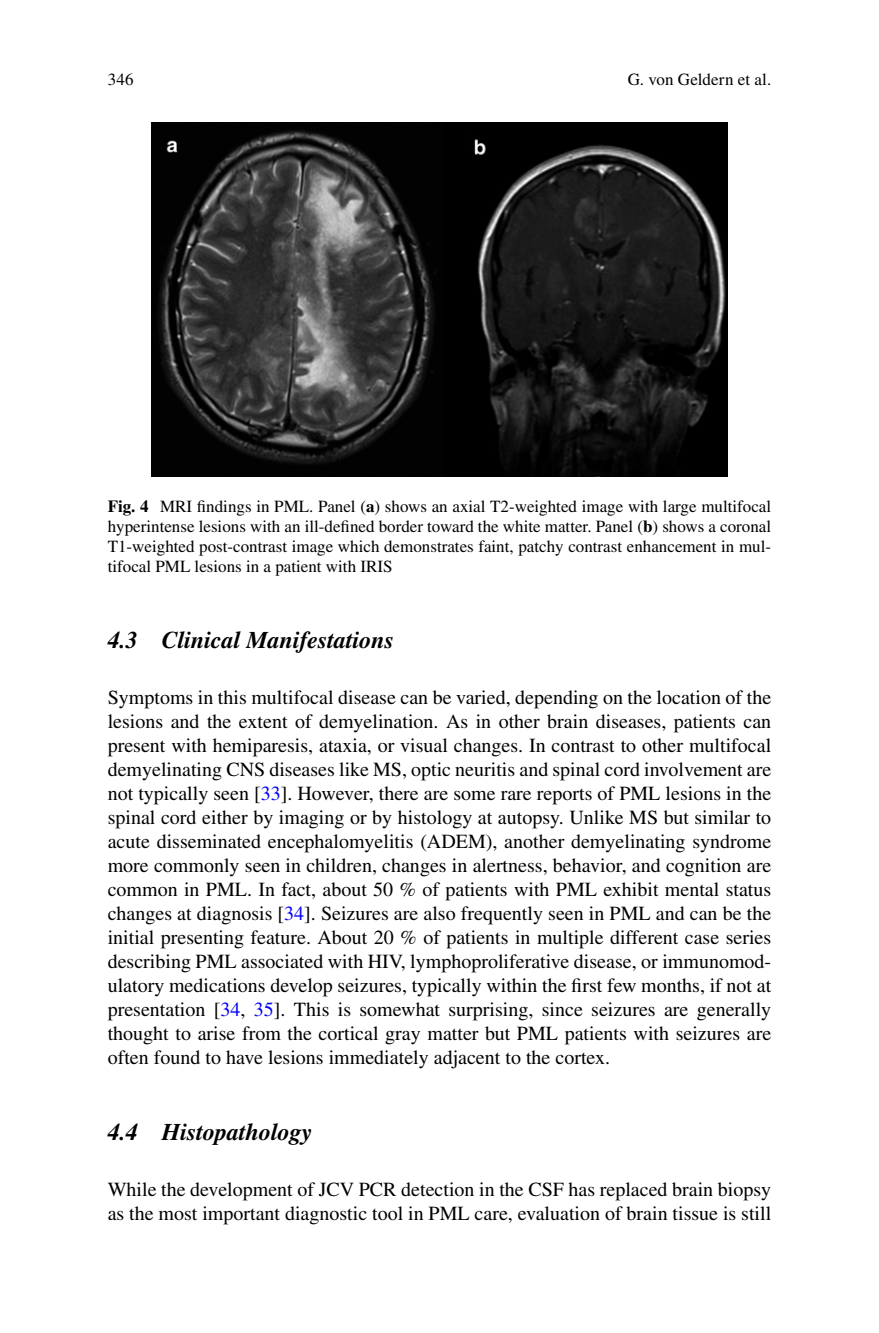
<style>
.page{position:relative;width:879px;height:1333px;background:#fff}
.page>*{position:absolute;margin:0;border:0;box-sizing:border-box;transform-origin:0 0}
.t1{font:italic 700 24px "Times";color:#000}
.t2{font:20px/24px "Times";color:#000;text-align:justify}
.t3{font:17px/20px "Times";color:#000;text-align:justify}
.s1{font-weight:700}
.s2{color:#0000fa}
</style>
<div class="page">
<img style="left:151px;top:122px;width:576px;height:354px">
<p class="t3" style="left:108px;top:71px;width:27px">346</p>
<p class="t3" style="left:628px;top:71px;width:145px">G. von Geldern et al.</p>
<p class="t3" style="left:108px;top:497px;width:665px"><span class="s1">Fig. 4</span> MRI findings in PML. Panel ( <span class="s1">a</span> ) shows an axial T2-weighted image with large multifocal hyperintense lesions with an ill-defined border toward the white matter. Panel ( <span class="s1">b</span> ) shows a coronal T1-weighted post-contrast image which demonstrates faint, patchy contrast enhancement in mul&shy;tifocal PML lesions in a patient with IRIS</p>
<p class="t1" style="left:108px;top:631px;width:288px">4.3 Clinical Manifestations</p>
<p class="t2" style="left:108px;top:687px;width:665px">Symptoms in this multifocal disease can be varied, depending on the location of the lesions and the extent of demyelination. As in other brain diseases, patients can present with hemiparesis, ataxia, or visual changes. In contrast to other multifocal demyelinating CNS diseases like MS, optic neuritis and spinal cord involvement are not typically seen [ <span class="s2">33</span> ]. However, there are some rare reports of PML lesions in the spinal cord either by imaging or by histology at autopsy. Unlike MS but similar to acute disseminated encephalomyelitis (ADEM), another demyelinating syndrome more commonly seen in children, changes in alertness, behavior, and cognition are common in PML. In fact, about 50 % of patients with PML exhibit mental status changes at diagnosis [ <span class="s2">34</span> ]. Seizures are also frequently seen in PML and can be the initial presenting feature. About 20 % of patients in multiple different case series describing PML associated with HIV, lymphoproliferative disease, or immunomod&shy;ulatory medications develop seizures, typically within the first few months, if not at presentation [ <span class="s2">34</span> , <span class="s2">35</span> ]. This is somewhat surprising, since seizures are generally thought to arise from the cortical gray matter but PML patients with seizures are often found to have lesions immediately adjacent to the cortex.</p>
<p class="t1" style="left:108px;top:1123px;width:206px">4.4 Histopathology</p>
<p class="t2" style="left:108px;top:1179px;width:665px">While the development of JCV PCR detection in the CSF has replaced brain biopsy as the most important diagnostic tool in PML care, evaluation of brain tissue is still</p>
</div>
